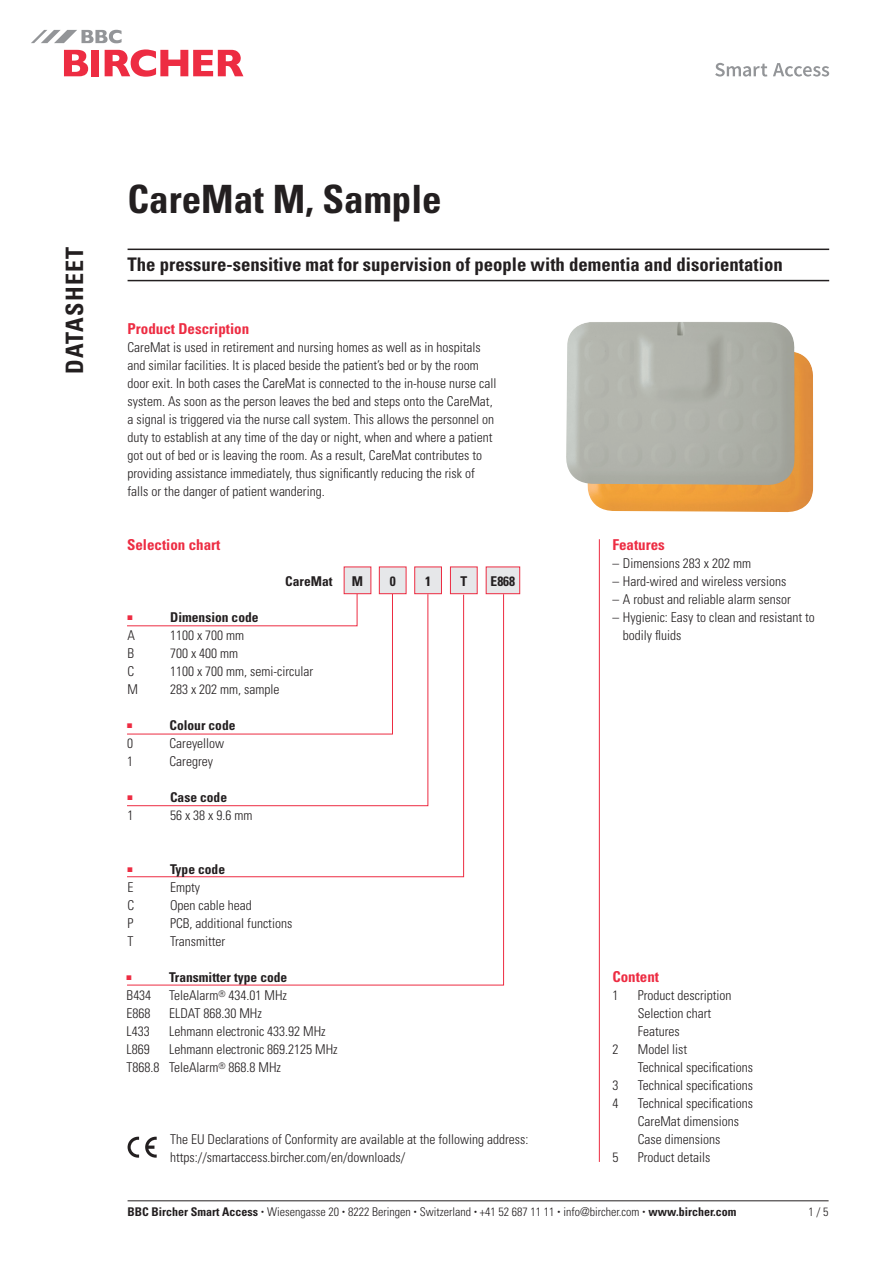
<style>
.page{position:relative;width:893px;height:1263px;background:#fff}
.page>*{position:absolute;margin:0;border:0;box-sizing:border-box;transform-origin:0 0}
.t1{font:700 condensed 39px "Univers";color:#231f20}
.t2{font:700 condensed 24px "Univers";letter-spacing:.05em;color:#231f20}
.t3{font:700 condensed 18.75px "Univers";color:#231f20}
.t4{font:700 condensed 15px "Univers";color:#ed2c42}
.t5{font:300 condensed 13.5px/18px "Univers";color:#231f20}
.t6{font:700 condensed 13.5px "Univers";color:#231f20}
.t7{font:300 condensed 12px "Univers";color:#231f20}
.t8{font:6.75px "Zapf Dingbats ITC";color:#ed2c42}
.s1{font-weight:700}
.s2{font-family:"Univers Com 47 Light Cond";font-weight:400;font-stretch:normal;font-size:6px}
</style>
<div class="page">
<img style="left:587px;top:352px;width:227px;height:161px">
<img style="left:566px;top:322px;width:230px;height:164px">
<svg style="left:64px;top:50px;width:24px;height:26px"></svg>
<div style="left:91px;top:50px;width:8px;height:26px;background:#ed2c42"></div>
<svg style="left:105px;top:49px;width:138px;height:28px"></svg>
<svg style="left:31px;top:30px;width:91px;height:13px"></svg>
<svg style="left:715px;top:63px;width:52px;height:14px"></svg>
<svg style="left:773px;top:63px;width:56px;height:14px"></svg>
<hr style="left:599px;top:539px;width:1px;height:623px;background:#ed2c42">
<svg style="left:128px;top:1137px;width:11px;height:21px"></svg>
<svg style="left:145px;top:1137px;width:12px;height:21px"></svg>
<hr style="left:128px;top:249px;width:701px;height:1px;background:#231f20">
<hr style="left:128px;top:280px;width:701px;height:1px;background:#231f20">
<div style="left:344px;top:567px;width:27px;height:27px;background:#e6e7e9"></div>
<svg style="left:127px;top:594px;width:377px;height:391px"></svg>
<div style="left:486px;top:567px;width:34px;height:27px;background:#e6e7e9"></div>
<div style="left:486px;top:567px;width:34px;height:27px;border:1px solid #ed2c42"></div>
<div style="left:415px;top:567px;width:26px;height:27px;background:#e6e7e9"></div>
<div style="left:414px;top:567px;width:28px;height:27px;border:1px solid #ed2c42"></div>
<div style="left:379px;top:567px;width:27px;height:27px;background:#e6e7e9"></div>
<div style="left:379px;top:567px;width:27px;height:27px;border:1px solid #ed2c42"></div>
<svg style="left:127px;top:594px;width:337px;height:283px"></svg>
<div style="left:450px;top:567px;width:27px;height:27px;background:#e6e7e9"></div>
<div style="left:450px;top:567px;width:27px;height:27px;border:1px solid #ed2c42"></div>
<hr style="left:128px;top:1200px;width:701px;height:1px;background:#231f20">
<h2 class="t2" style="left:60px;top:374px;width:128px;rotate:-90deg">DATASHEET</h2>
<h1 class="t1" style="left:128px;top:176px;width:316px">CareMat M, Sample</h1>
<h3 class="t3" style="left:128px;top:253px;width:657px">The pressure-sensitive mat for supervision of people with dementia and disorientation</h3>
<p class="t4" style="left:128px;top:319px;width:123px">Product Description</p>
<p class="t5" style="left:128px;top:338px;width:370px">CareMat is used in retirement and nursing homes as well as in hospitals and similar facilities. It is placed beside the patient’s bed or by the room door exit. In both cases the CareMat is connected to the in-house nurse call system. As soon as the person leaves the bed and steps onto the CareMat, a signal is triggered via the nurse call system. This allows the personnel on duty to establish at any time of the day or night, when and where a patient got out of bed or is leaving the room. As a result, CareMat contributes to providing assistance immediately, thus significantly reducing the risk of falls or the danger of patient wandering.</p>
<p class="t4" style="left:127px;top:535px;width:95px">Selection chart</p>
<p class="t6" style="left:285px;top:573px;width:49px">CareMat</p>
<p class="t8" style="left:128px;top:615px;width:7px">■</p>
<p class="t6" style="left:170px;top:609px;width:90px">Dimension code</p>
<p class="t5" style="left:128px;top:626px;width:9px">A</p>
<p class="t5" style="left:170px;top:626px;width:76px">1100 x 700 mm</p>
<p class="t5" style="left:128px;top:644px;width:8px">B</p>
<p class="t5" style="left:170px;top:644px;width:70px">700 x 400 mm</p>
<p class="t5" style="left:128px;top:662px;width:8px">C</p>
<p class="t5" style="left:170px;top:662px;width:145px">1100 x 700 mm, semi-circular</p>
<p class="t5" style="left:128px;top:680px;width:12px">M</p>
<p class="t5" style="left:170px;top:680px;width:111px">283 x 202 mm, sample</p>
<p class="t8" style="left:127px;top:723px;width:7px">■</p>
<p class="t6" style="left:170px;top:717px;width:68px">Colour code</p>
<p class="t5" style="left:127px;top:734px;width:7px">0</p>
<p class="t5" style="left:170px;top:734px;width:56px">Careyellow</p>
<p class="t5" style="left:127px;top:752px;width:7px">1</p>
<p class="t5" style="left:170px;top:752px;width:45px">Caregrey</p>
<p class="t8" style="left:128px;top:795px;width:7px">■</p>
<p class="t6" style="left:170px;top:789px;width:58px">Case code</p>
<p class="t5" style="left:128px;top:806px;width:7px">1</p>
<p class="t5" style="left:170px;top:806px;width:84px">56 x 38 x 9.6 mm</p>
<p class="t6" style="left:352px;top:573px;width:13px">M</p>
<p class="t8" style="left:128px;top:867px;width:7px">■</p>
<p class="t6" style="left:170px;top:861px;width:57px">Type code</p>
<p class="t5" style="left:128px;top:878px;width:7px">E</p>
<p class="t5" style="left:170px;top:878px;width:31px">Empty</p>
<p class="t5" style="left:128px;top:896px;width:8px">C</p>
<p class="t5" style="left:170px;top:896px;width:83px">Open cable head</p>
<p class="t5" style="left:128px;top:914px;width:7px">P</p>
<p class="t5" style="left:170px;top:914px;width:124px">PCB, additional functions</p>
<p class="t5" style="left:128px;top:932px;width:7px">T</p>
<p class="t5" style="left:170px;top:932px;width:57px">Transmitter</p>
<p class="t8" style="left:127px;top:975px;width:7px">■</p>
<p class="t6" style="left:169px;top:969px;width:120px">Transmitter type code</p>
<p class="t5" style="left:127px;top:986px;width:26px">B434</p>
<p class="t5" style="left:169px;top:986px;width:119px">TeleAlarm<sup>®</sup> 434.01 MHz</p>
<p class="t5" style="left:127px;top:1004px;width:25px">E868</p>
<p class="t5" style="left:169px;top:1004px;width:94px">ELDAT 868.30 MHz</p>
<p class="t5" style="left:127px;top:1022px;width:25px">L433</p>
<p class="t5" style="left:169px;top:1022px;width:158px">Lehmann electronic 433.92 MHz</p>
<p class="t5" style="left:127px;top:1040px;width:25px">L869</p>
<p class="t5" style="left:127px;top:1040px;width:213px;text-indent:43px">Lehmann electronic 869.2125 MHz<br>T868.8 TeleAlarm<sup>®</sup> 868.8 MHz</p>
<p class="t6" style="left:390px;top:573px;width:7px">0</p>
<p class="t6" style="left:425px;top:573px;width:7px">1</p>
<p class="t6" style="left:491px;top:573px;width:26px">E868</p>
<p class="t6" style="left:460px;top:573px;width:8px">T</p>
<p class="t5" style="left:170px;top:1130px;width:360px">The EU Declarations of Conformity are available at the following address: https://smartaccess.bircher.com/en/downloads/</p>
<p class="t4" style="left:612px;top:535px;width:54px">Features</p>
<p class="t5" style="left:612px;top:554px;width:140px">– Dimensions 283 x 202 mm</p>
<p class="t5" style="left:612px;top:572px;width:176px">– Hard-wired and wireless versions</p>
<p class="t5" style="left:612px;top:590px;width:180px">– A robust and reliable alarm sensor</p>
<p class="t5" style="left:623px;top:608px;width:193px;text-indent:-11px">– Hygienic: Easy to clean and resistant to bodily fluids</p>
<p class="t4" style="left:612px;top:967px;width:48px">Content</p>
<p class="t5" style="left:612px;top:986px;width:7px">1</p>
<p class="t5" style="left:638px;top:986px;width:95px">Product description<br>Selection chart<br>Features</p>
<p class="t5" style="left:612px;top:1040px;width:7px">2</p>
<p class="t5" style="left:638px;top:1040px;width:117px">Model list<br>Technical specifications</p>
<p class="t5" style="left:612px;top:1076px;width:7px">3</p>
<p class="t5" style="left:638px;top:1076px;width:117px">Technical specifications</p>
<p class="t5" style="left:612px;top:1094px;width:7px">4</p>
<p class="t5" style="left:638px;top:1094px;width:117px">Technical specifications<br>CareMat dimensions<br>Case dimensions</p>
<p class="t5" style="left:612px;top:1148px;width:7px">5</p>
<p class="t5" style="left:638px;top:1148px;width:74px">Product details</p>
<p class="t7" style="left:128px;top:1204px;width:611px"><span class="s1">BBC Bircher Smart Access</span> <span class="s2">•</span> Wiesengasse 20 <span class="s2">•</span> 8222 Beringen <span class="s2">•</span> Switzerland <span class="s2">•</span> +41 52 687 11 11 <span class="s2">•</span> info@bircher.com <span class="s2">•</span> <span class="s1">www.bircher.com</span></p>
<p class="t7" style="left:809px;top:1204px;width:21px">1 / 5</p>
</div>
